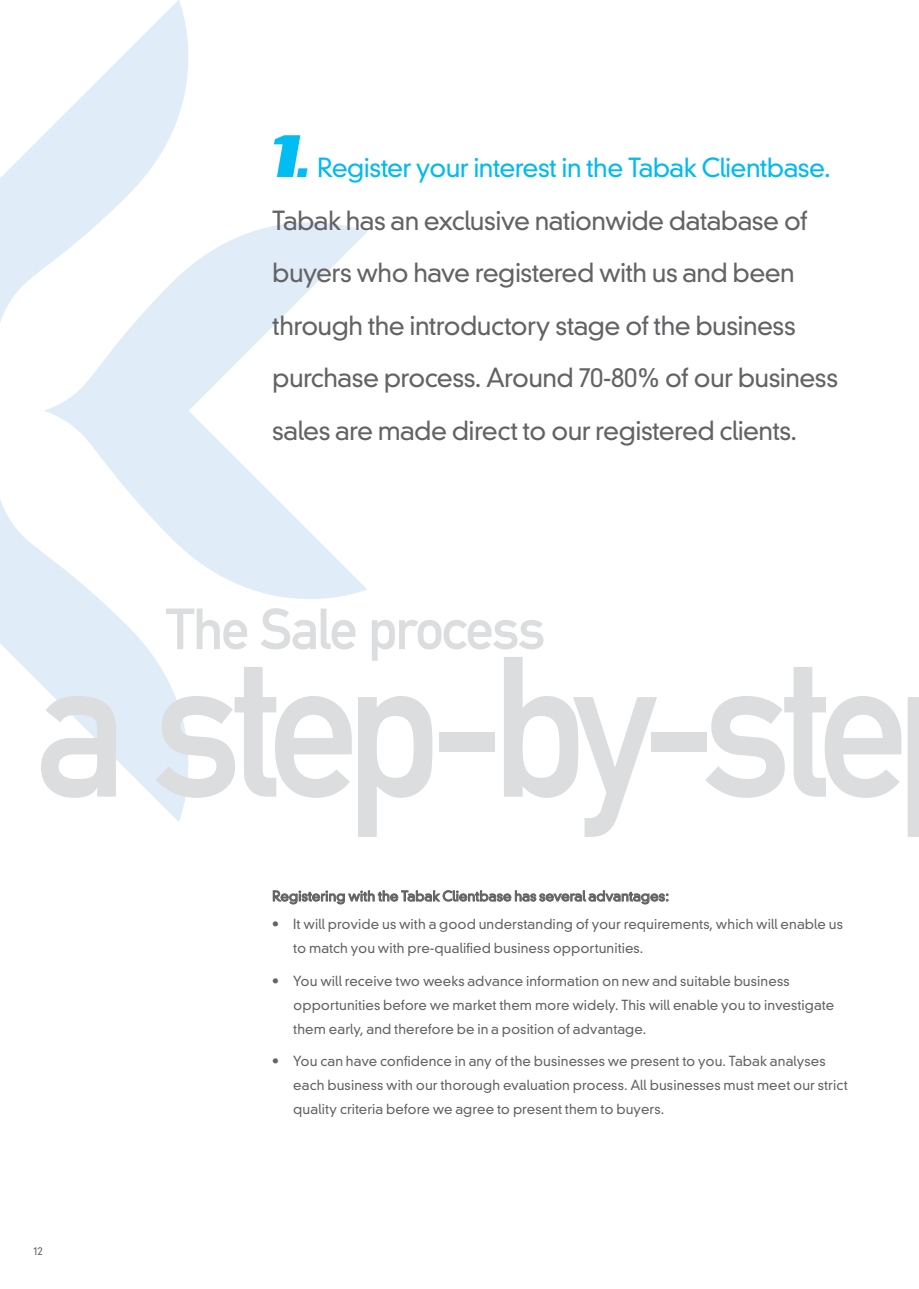
<style>
.page{position:relative;width:919px;height:1289px;background:#fff}
.page>*{position:absolute;margin:0;border:0;box-sizing:border-box;transform-origin:0 0}
.t1{font:196.2px "DIN Mittelschrift";letter-spacing:-.07em;color:#dcdddf;scale:.94 1}
.t2{font:italic 800 61.5px "Folio";color:#01bdf2}
.t3{font:57px "DIN Mittelschrift";letter-spacing:-.035em;color:#dcdddf}
.t4{font:300 25.5px/52.5px "DIN Neuzeit Grotesk";letter-spacing:-.025em;color:#636366}
.t5{font:300 25.5px "DIN Neuzeit Grotesk";letter-spacing:-.025em;color:#00baf1}
.t6{font:300 13.5px/24px "DIN Neuzeit Grotesk";letter-spacing:.005em;color:#636366}
.t7{font:300 10.5px "DIN Neuzeit Grotesk";color:#636366}
.s1{font-size:37.5px}
</style>
<div class="page">
<svg style="left:0;top:499px;width:189px;height:323px;fill:#e0ecf7"></svg>
<svg style="left:44px;top:222px;width:323px;height:409px"></svg>
<svg style="left:0;top:0;width:221px;height:323px"></svg>
<svg style="left:273px;top:890px;width:395px;height:14px"></svg>
<h2 class="t2" style="left:263px;top:120px;width:59px">1<span class="s1">.</span></h2>
<h3 class="t5" style="left:317px;top:153px;width:515px">Register your interest in the Tabak Clientbase.</h3>
<h3 class="t4" style="left:272px;top:194px;width:567px">Tabak has an exclusive nationwide database of buyers who have registered with us and been through the introductory stage of the business purchase process. Around 70-80% of our business sales are made direct to our registered clients.</h3>
<h3 class="t3" style="left:166px;top:595px;width:381px">The Sale process</h3>
<h1 class="t1" style="left:36px;top:612px;width:929px">a step-by-ste</h1>
<p class="t7" style="left:33px;top:1244px;width:11px">12</p>
<p class="t6" style="left:272px;top:884px;width:398px">Registering with the Tabak Clientbase has several advantages:</p>
<p class="t6" style="left:293px;top:912px;width:551px;text-indent:-21px">• It will provide us with a good understanding of your requirements, which will enable us to match you with pre-qualified business opportunities.</p>
<p class="t6" style="left:293px;top:968px;width:542px;text-indent:-21px">• You will receive two weeks advance information on new and suitable business opportunities before we market them more widely. This will enable you to investigate them early, and therefore be in a position of advantage.</p>
<p class="t6" style="left:293px;top:1049px;width:556px;text-indent:-21px">• You can have confidence in any of the businesses we present to you. Tabak analyses each business with our thorough evaluation process. All businesses must meet our strict quality criteria before we agree to present them to buyers.</p>
</div>
